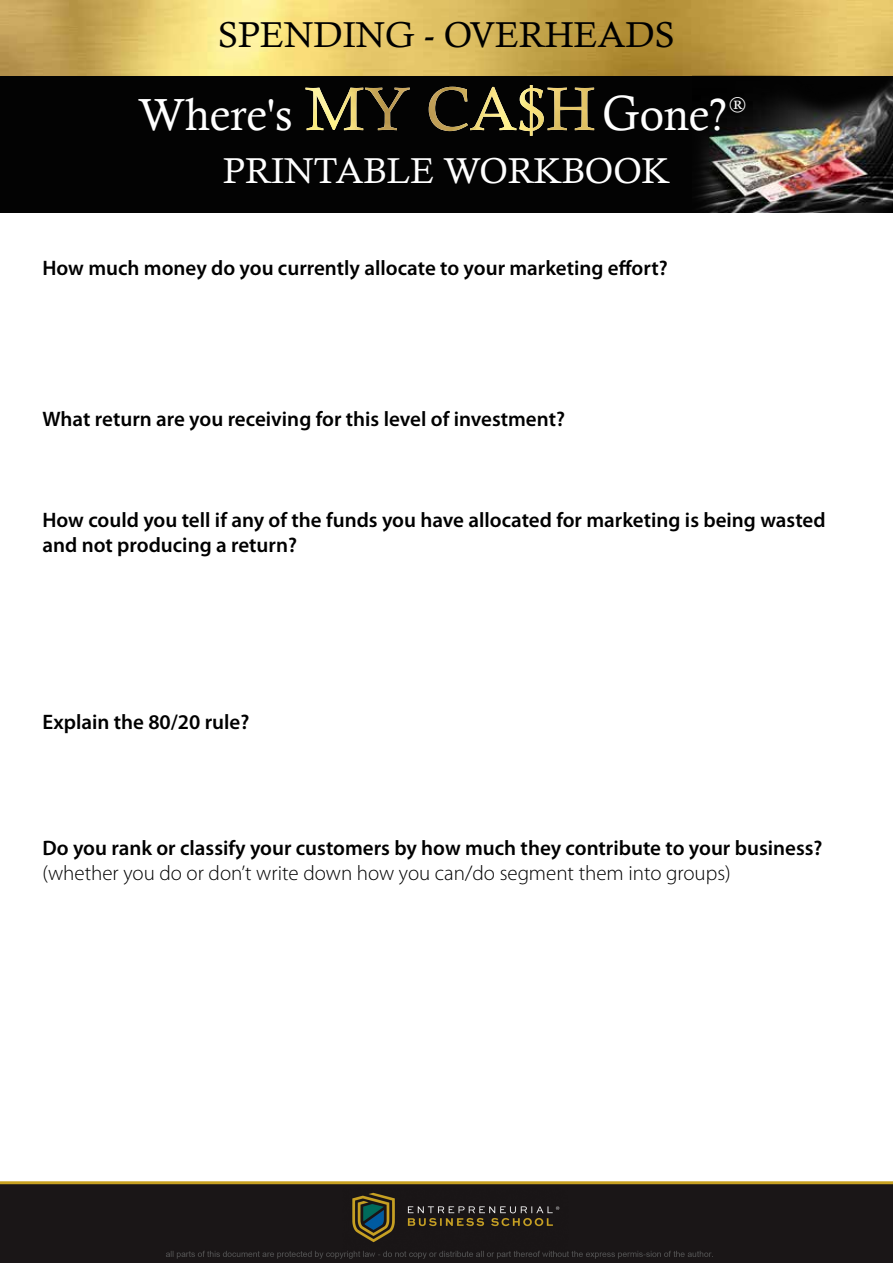
<style>
.page{position:relative;width:893px;height:1263px;background:#fff}
.page>*{position:absolute;margin:0;border:0;box-sizing:border-box;transform-origin:0 0}
.t1{font:45px "Calisto";color:#fff}
.t2{font:36px "Calisto";color:#000}
.t3{font:36px "Calisto";color:#fff}
.t4{font:600 21px/25.2px "Myriad Pro";color:#000}
.t5{font:300 21px "Myriad Pro";color:#000}
.t6{font:18px "Georgia";color:#fff}
.s1{font-size:49.5px}
</style>
<div class="page">
<img style="left:0;top:0;width:893px;height:77px">
<div style="left:0;top:77px;width:893px;height:136px;background:#030303"></div>
<img style="left:693px;top:75px;width:200px;height:138px">
<svg style="left:305px;top:87px;width:289px;height:44px"></svg>
<img style="left:429px;top:85px;width:156px;height:51px">
<img style="left:0;top:1181px;width:893px;height:82px">
<h2 class="t2" style="left:218px;top:14px;width:458px">SPENDING - OVERHEADS</h2>
<h1 class="t1" style="left:138px;top:88px;width:156px">Where's</h1>
<h1 class="t1" style="left:603px;top:88px;width:126px"><span class="s1">G</span>one?</h1>
<p class="t6" style="left:729px;top:91px;width:18px">®</p>
<h2 class="t3" style="left:223px;top:150px;width:448px">PRINTABLE WORKBOOK</h2>
<p class="t4" style="left:43px;top:255px;width:627px">How much money do you currently allocate to your marketing effort?</p>
<p class="t4" style="left:43px;top:406px;width:524px">What return are you receiving for this level of investment?</p>
<p class="t4" style="left:43px;top:507px;width:785px">How could you tell if any of the funds you have allocated for marketing is being wasted and not producing a return?</p>
<p class="t4" style="left:43px;top:708px;width:208px">Explain the 80/20 rule?</p>
<p class="t4" style="left:43px;top:834px;width:781px">Do you rank or classify your customers by how much they contribute to your business?</p>
<p class="t5" style="left:43px;top:861px;width:690px">(whether you do or don’t write down how you can/do segment them into groups)</p>
</div>
